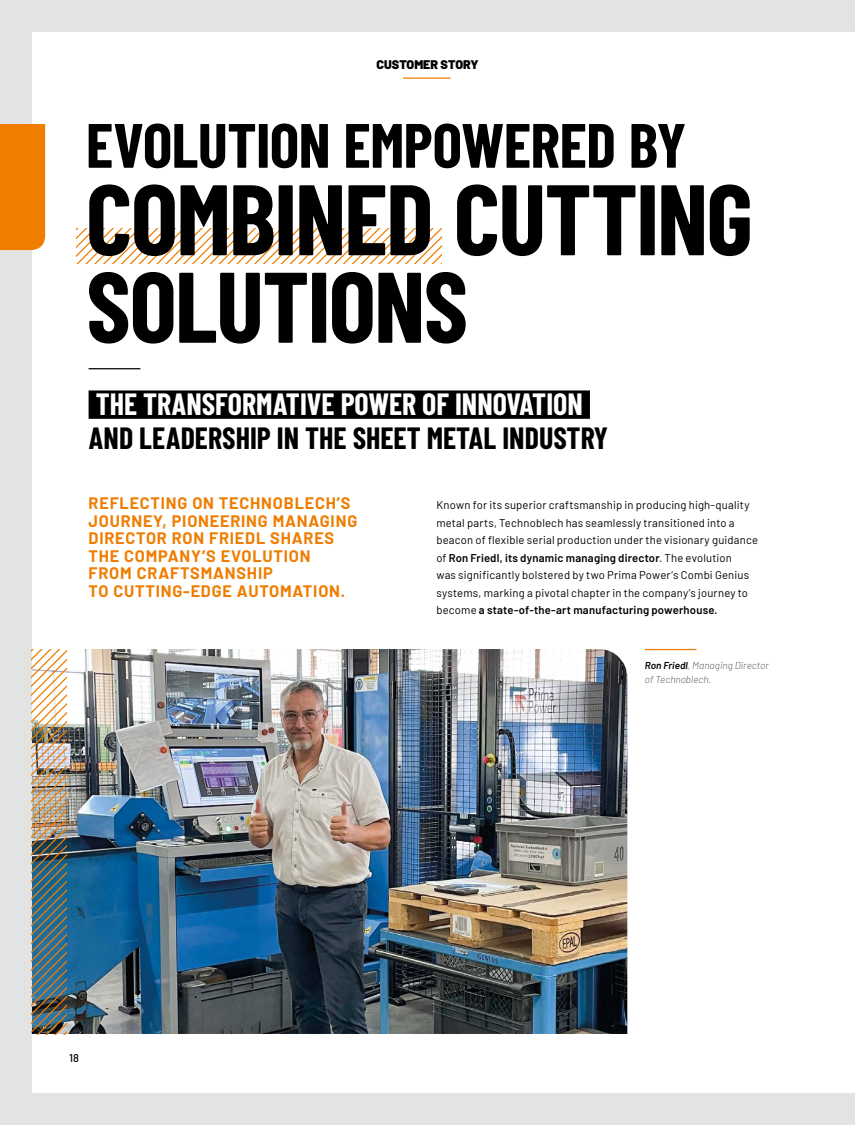
<style>
.page{position:relative;width:855px;height:1125px;background:#fff}
.page>*{position:absolute;margin:0;border:0;box-sizing:border-box;transform-origin:0 0}
.t1{font:700 100px/87.5px "Barlow Condensed";letter-spacing:-.02em;color:#000}
.t2{font:700 62.5px "Barlow Condensed";letter-spacing:-.01em;color:#000}
.t3{font:700 30px "Barlow Condensed";color:#000}
.t4{font:700 30px "Barlow Condensed";color:#fff}
.t5{font:700 16.25px/17.5px "Barlow";letter-spacing:.05em;color:#ef7d00}
.t6{font:900 12.5px "Barlow";color:#000}
.t7{font:11.25px/17.5px "Barlow";letter-spacing:.015em;color:#000}
.t8{font:500 11.25px "Barlow";color:#000}
.t9{font:italic 300 10px/13.8px "Barlow";color:#646363}
.s1{font-weight:600}
.s2{font-weight:600;color:#000}
</style>
<div class="page">
<img style="left:0;top:0;width:855px;height:1125px">
<hr style="left:403px;top:78px;width:48px;height:1px;background:#ef7d00">
<div style="left:0;top:124px;width:45px;height:126px;background:#ef7d00"></div>
<div style="left:89px;top:390px;width:501px;height:29px;background:#000"></div>
<hr style="left:89px;top:368px;width:51px;height:1px;background:#000">
<svg style="left:77px;top:228px;width:365px;height:35px"></svg>
<img style="left:32px;top:649px;width:35px;height:385px">
<hr style="left:645px;top:649px;width:52px;height:1px;background:#ef7d00">
<p class="t6" style="left:377px;top:55px;width:103px">CUSTOMER STORY</p>
<h2 class="t2" style="left:86px;top:106px;width:602px">EVOLUTION EMPOWERED BY</h2>
<h1 class="t1" style="left:86px;top:173px;width:668px">COMBINED CUTTING<br>SOLUTIONS</h1>
<h3 class="t4" style="left:96px;top:386px;width:489px">THE TRANSFORMATIVE POWER OF INNOVATION</h3>
<h3 class="t3" style="left:89px;top:420px;width:521px">AND LEADERSHIP IN THE SHEET METAL INDUSTRY</h3>
<h3 class="t5" style="left:89px;top:493px;width:270px">REFLECTING ON TECHNOBLECH’S<br>JOURNEY, PIONEERING MANAGING<br>DIRECTOR RON FRIEDL SHARES<br>THE COMPANY’S EVOLUTION<br>FROM CRAFTSMANSHIP<br>TO CUTTING-EDGE AUTOMATION.</h3>
<p class="t7" style="left:436px;top:495px;width:323px">Known for its superior craftsmanship in producing high-quality metal parts, Technoblech has seamlessly transitioned into a beacon of flexible serial production under the visionary guidance of <span class="s1">Ron Friedl, its dynamic managing director</span>. The evolution<br>was significantly bolstered by two Prima Power’s Combi Genius systems, marking a pivotal chapter in the company’s journey to become <span class="s1">a state-of-the-art manufacturing powerhouse.</span></p>
<p class="t9" style="left:645px;top:658px;width:125px"><span class="s2">Ron Friedl</span>, Managing Director of Technoblech.</p>
<p class="t8" style="left:69px;top:1050px;width:11px">18</p>
</div>
